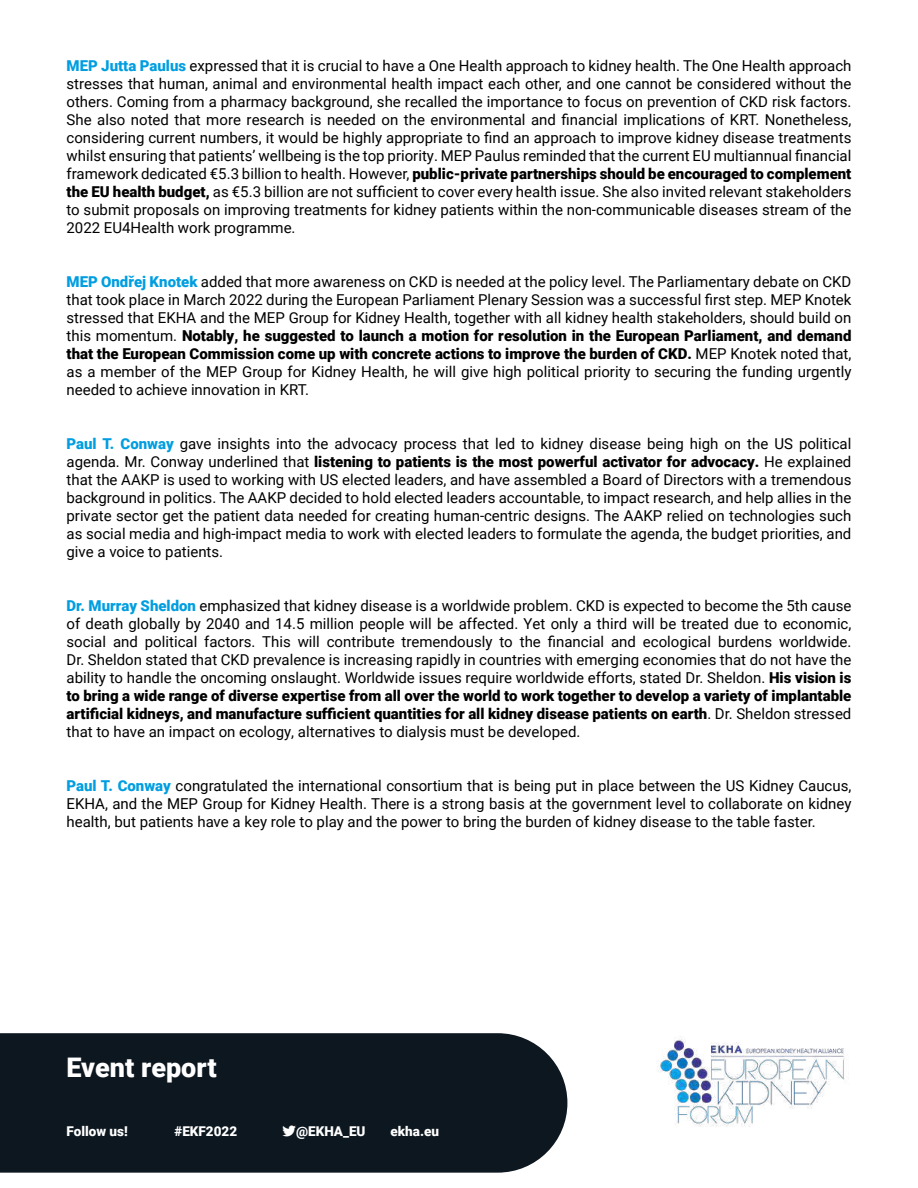
<style>
.page{position:relative;width:918px;height:1188px;background:#fff}
.page>*{position:absolute;margin:0;border:0;box-sizing:border-box;transform-origin:0 0}
.t1{font:900 27px "Roboto";color:#fff}
.t2{font:15px/18px "Roboto";color:#000;text-align:justify}
.t3{font:900 13.5px "Roboto";color:#fff}
.s1{font-weight:900;color:#009ee0}
.s2{font-weight:900}
</style>
<div class="page">
<div style="left:0;top:1033px;width:567px;height:140px;background:#0c171f"></div>
<img style="left:658px;top:1036px;width:187px;height:91px">
<svg style="left:283px;top:1126px;width:13px;height:11px"></svg>
<p class="t2" style="left:67px;top:56px;width:786px"><span class="s1">MEP Jutta Paulus</span> expressed that it is crucial to have a One Health approach to kidney health. The One Health approach stresses that human, animal and environmental health impact each other, and one cannot be considered without the others. Coming from a pharmacy background, she recalled the importance to focus on prevention of CKD risk factors.<br>She also noted that more research is needed on the environmental and financial implications of KRT. Nonetheless, considering current numbers, it would be highly appropriate to find an approach to improve kidney disease treatments whilst ensuring that patients’ wellbeing is the top priority. MEP Paulus reminded that the current EU multiannual financial framework dedicated €5.3 billion to health. However, <span class="s2">public-private partnerships should be encouraged to complement the EU health budget,</span> as €5.3 billion are not sufficient to cover every health issue. She also invited relevant stakeholders to submit proposals on improving treatments for kidney patients within the non-communicable diseases stream of the 2022 EU4Health work programme.</p>
<p class="t2" style="left:67px;top:272px;width:786px"><span class="s1">MEP Ondřej Knotek</span> added that more awareness on CKD is needed at the policy level. The Parliamentary debate on CKD that took place in March 2022 during the European Parliament Plenary Session was a successful first step. MEP Knotek stressed that EKHA and the MEP Group for Kidney Health, together with all kidney health stakeholders, should build on this momentum. <span class="s2">Notably, he suggested to launch a motion for resolution in the European Parliament, and demand that the European Commission come up with concrete actions to improve the burden of CKD.</span> MEP Knotek noted that, as a member of the MEP Group for Kidney Health, he will give high political priority to securing the funding urgently needed to achieve innovation in KRT.</p>
<p class="t2" style="left:67px;top:434px;width:786px"><span class="s1">Paul T. Conway</span> gave insights into the advocacy process that led to kidney disease being high on the US political agenda. Mr. Conway underlined that <span class="s2">listening to patients is the most powerful activator for advocacy.</span> He explained that the AAKP is used to working with US elected leaders, and have assembled a Board of Directors with a tremendous background in politics. The AAKP decided to hold elected leaders accountable, to impact research, and help allies in the private sector get the patient data needed for creating human-centric designs. The AAKP relied on technologies such as social media and high-impact media to work with elected leaders to formulate the agenda, the budget priorities, and give a voice to patients.</p>
<p class="t2" style="left:67px;top:596px;width:786px"><span class="s1">Dr. Murray Sheldon</span> emphasized that kidney disease is a worldwide problem. CKD is expected to become the 5th cause of death globally by 2040 and 14.5 million people will be affected. Yet only a third will be treated due to economic, social and political factors. This will contribute tremendously to the financial and ecological burdens worldwide.<br>Dr. Sheldon stated that CKD prevalence is increasing rapidly in countries with emerging economies that do not have the ability to handle the oncoming onslaught. Worldwide issues require worldwide efforts, stated Dr. Sheldon. <span class="s2">His vision is to bring a wide range of diverse expertise from all over the world to work together to develop a variety of implantable artificial kidneys, and manufacture sufficient quantities for all kidney disease patients on earth</span>. Dr. Sheldon stressed that to have an impact on ecology, alternatives to dialysis must be developed.</p>
<p class="t2" style="left:67px;top:776px;width:786px"><span class="s1">Paul T. Conway</span> congratulated the international consortium that is being put in place between the US Kidney Caucus, EKHA, and the MEP Group for Kidney Health. There is a strong basis at the government level to collaborate on kidney health, but patients have a key role to play and the power to bring the burden of kidney disease to the table faster.</p>
<h1 class="t1" style="left:67px;top:1048px;width:152px">Event report</h1>
<p class="t3" style="left:67px;top:1122px;width:63px">Follow us!</p>
<p class="t3" style="left:175px;top:1122px;width:64px">#EKF2022</p>
<p class="t3" style="left:283px;top:1122px;width:85px">▼▼▼@EKHA_EU</p>
<p class="t3" style="left:391px;top:1122px;width:50px">ekha.eu</p>
</div>
